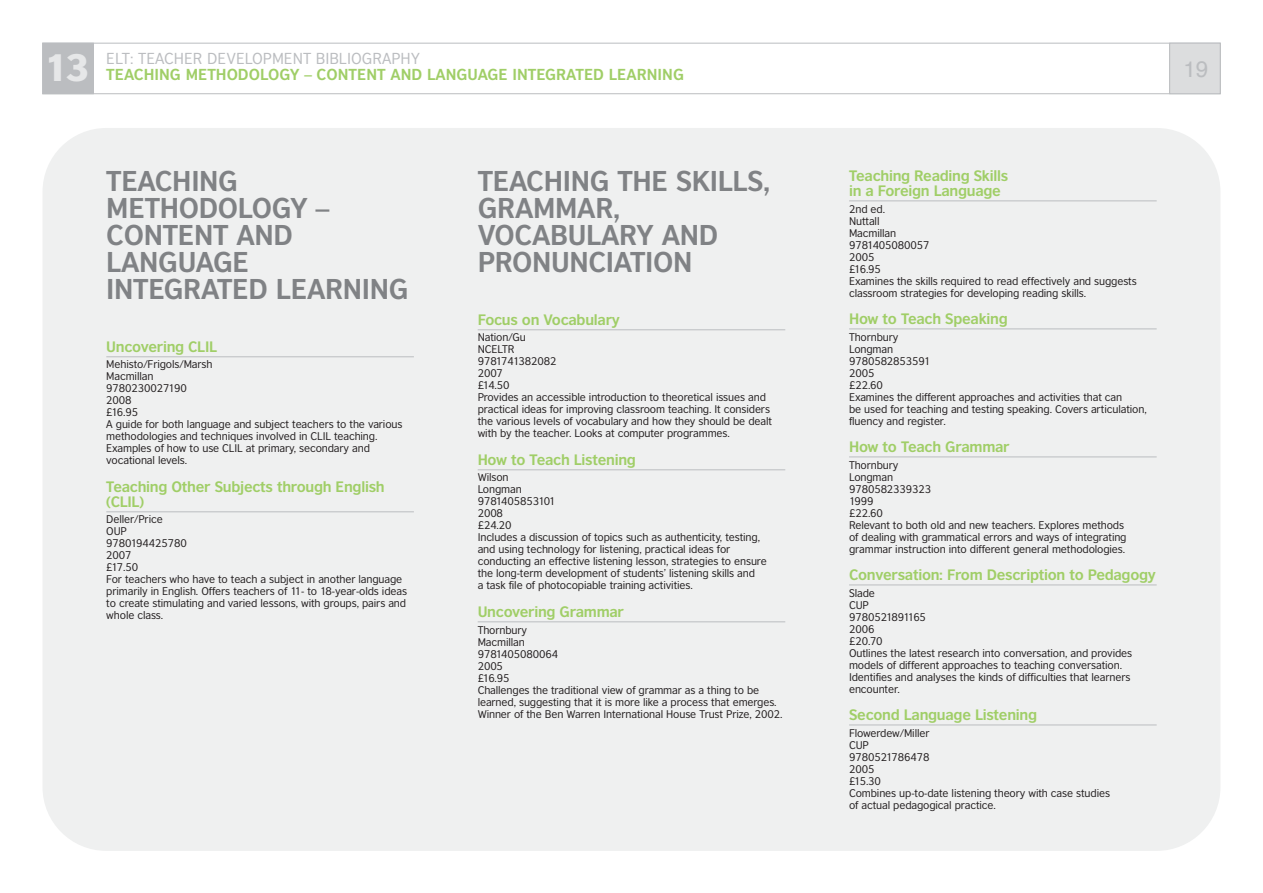
<style>
.page{position:relative;width:1263px;height:893px;background:#fff}
.page>*{position:absolute;margin:0;border:0;box-sizing:border-box;transform-origin:0 0}
.t1{font:900 36px "British Council Sans";color:#e6e7e8}
.t2{font:700 27px/27px "British Council Sans";letter-spacing:-.015em;color:#808285}
.t3{font:22.5px "Helvetica";color:#bbbdc0}
.t4{font:700 15px "British Council Sans";color:#a0ce67}
.t5{font:15px "British Council Sans";color:#bbbdc0}
.t6{font:700 14.25px/15px "British Council Sans";letter-spacing:-.02em;color:#a0ce67}
.t7{font:10.5px/12px "British Council Sans";letter-spacing:-.01em;color:#231f20}
</style>
<div class="page">
<div style="left:43px;top:128px;width:1177px;height:723px;background:#eff0f0;border-radius:64px"></div>
<hr style="left:106px;top:357px;width:308px;height:1px;background:#bbbdc0">
<hr style="left:106px;top:512px;width:308px;height:1px;background:#bbbdc0">
<hr style="left:478px;top:330px;width:307px;height:1px;background:#bbbdc0">
<hr style="left:478px;top:470px;width:307px;height:1px;background:#bbbdc0">
<hr style="left:478px;top:622px;width:307px;height:1px;background:#bbbdc0">
<hr style="left:849px;top:201px;width:308px;height:1px;background:#bbbdc0">
<hr style="left:849px;top:329px;width:308px;height:1px;background:#bbbdc0">
<hr style="left:849px;top:457px;width:308px;height:1px;background:#bbbdc0">
<hr style="left:849px;top:585px;width:308px;height:1px;background:#bbbdc0">
<hr style="left:849px;top:725px;width:308px;height:1px;background:#bbbdc0">
<div style="left:43px;top:43px;width:1177px;height:51px;border:1px solid #bbbdc0"></div>
<div style="left:1170px;top:43px;width:50px;height:51px;background:#dcddde"></div>
<div style="left:1169px;top:43px;width:51px;height:51px;border:1px solid #bbbdc0"></div>
<div style="left:43px;top:43px;width:50px;height:51px;background:#bbbdc0"></div>
<div style="left:43px;top:43px;width:51px;height:51px;border:1px solid #bbbdc0"></div>
<h1 class="t1" style="left:45px;top:51px;width:46px">13</h1>
<h3 class="t5" style="left:106px;top:51px;width:315px">ELT: TEACHER DEVELOPMENT BIBLIOGRAPHY</h3>
<h3 class="t4" style="left:106px;top:68px;width:579px">TEACHING METHODOLOGY – CONTENT AND LANGUAGE INTEGRATED LEARNING</h3>
<h3 class="t3" style="left:1183px;top:60px;width:27px">19</h3>
<h2 class="t2" style="left:106px;top:169px;width:304px">TEACHING<br>METHODOLOGY –<br>CONTENT AND<br>LANGUAGE<br>INTEGRATED LEARNING</h2>
<h3 class="t6" style="left:106px;top:340px;width:112px">Uncovering CLIL</h3>
<p class="t7" style="left:106px;top:359px;width:298px">Mehisto/Frigols/Marsh<br>Macmillan<br>9780230027190<br>2008<br>£16.95<br>A guide for both language and subject teachers to the various methodologies and techniques involved in CLIL teaching.<br>Examples of how to use CLIL at primary, secondary and vocational levels.</p>
<h3 class="t6" style="left:106px;top:480px;width:280px">Teaching Other Subjects through English (CLIL)</h3>
<p class="t7" style="left:106px;top:514px;width:302px">Deller/Price<br>OUP<br>9780194425780<br>2007<br>£17.50<br>For teachers who have to teach a subject in another language primarily in English. Offers teachers of 11- to 18-year-olds ideas to create stimulating and varied lessons, with groups, pairs and whole class.</p>
<h2 class="t2" style="left:478px;top:169px;width:294px">TEACHING THE SKILLS,<br>GRAMMAR,<br>VOCABULARY AND<br>PRONUNCIATION</h2>
<h3 class="t6" style="left:478px;top:313px;width:144px">Focus on Vocabulary</h3>
<p class="t7" style="left:478px;top:332px;width:296px">Nation/Gu<br>NCELTR<br>9781741382082<br>2007<br>£14.50<br>Provides an accessible introduction to theoretical issues and practical ideas for improving classroom teaching. It considers the various levels of vocabulary and how they should be dealt with by the teacher. Looks at computer programmes.</p>
<h3 class="t6" style="left:478px;top:453px;width:160px">How to Teach Listening</h3>
<p class="t7" style="left:478px;top:472px;width:290px">Wilson<br>Longman<br>9781405853101<br>2008<br>£24.20<br>Includes a discussion of topics such as authenticity, testing, and using technology for listening, practical ideas for conducting an effective listening lesson, strategies to ensure the long-term development of students’ listening skills and<br>a task file of photocopiable training activities.</p>
<h3 class="t6" style="left:478px;top:605px;width:148px">Uncovering Grammar</h3>
<p class="t7" style="left:478px;top:624px;width:306px">Thornbury<br>Macmillan<br>9781405080064<br>2005<br>£16.95<br>Challenges the traditional view of grammar as a thing to be learned, suggesting that it is more like a process that emerges.<br>Winner of the Ben Warren International House Trust Prize, 2002.</p>
<h3 class="t6" style="left:849px;top:170px;width:161px">Teaching Reading Skills in a Foreign Language</h3>
<p class="t7" style="left:849px;top:203px;width:289px">2nd ed.<br>Nuttall<br>Macmillan<br>9781405080057<br>2005<br>£16.95<br>Examines the skills required to read effectively and suggests classroom strategies for developing reading skills.</p>
<h3 class="t6" style="left:849px;top:313px;width:160px">How to Teach Speaking</h3>
<p class="t7" style="left:849px;top:331px;width:299px">Thornbury<br>Longman<br>9780582853591<br>2005<br>£22.60<br>Examines the different approaches and activities that can<br>be used for teaching and testing speaking. Covers articulation, fluency and register.</p>
<h3 class="t6" style="left:849px;top:441px;width:162px">How to Teach Grammar</h3>
<p class="t7" style="left:849px;top:459px;width:279px">Thornbury<br>Longman<br>9780582339323<br>1999<br>£22.60<br>Relevant to both old and new teachers. Explores methods of dealing with grammatical errors and ways of integrating grammar instruction into different general methodologies.</p>
<h3 class="t6" style="left:849px;top:569px;width:308px">Conversation: From Description to Pedagogy</h3>
<p class="t7" style="left:849px;top:587px;width:285px">Slade<br>CUP<br>9780521891165<br>2006<br>£20.70<br>Outlines the latest research into conversation, and provides models of different approaches to teaching conversation.<br>Identifies and analyses the kinds of difficulties that learners encounter.</p>
<h3 class="t6" style="left:849px;top:709px;width:190px">Second Language Listening</h3>
<p class="t7" style="left:849px;top:727px;width:262px">Flowerdew/Miller<br>CUP<br>9780521786478<br>2005<br>£15.30<br>Combines up-to-date listening theory with case studies of actual pedagogical practice.</p>
</div>
